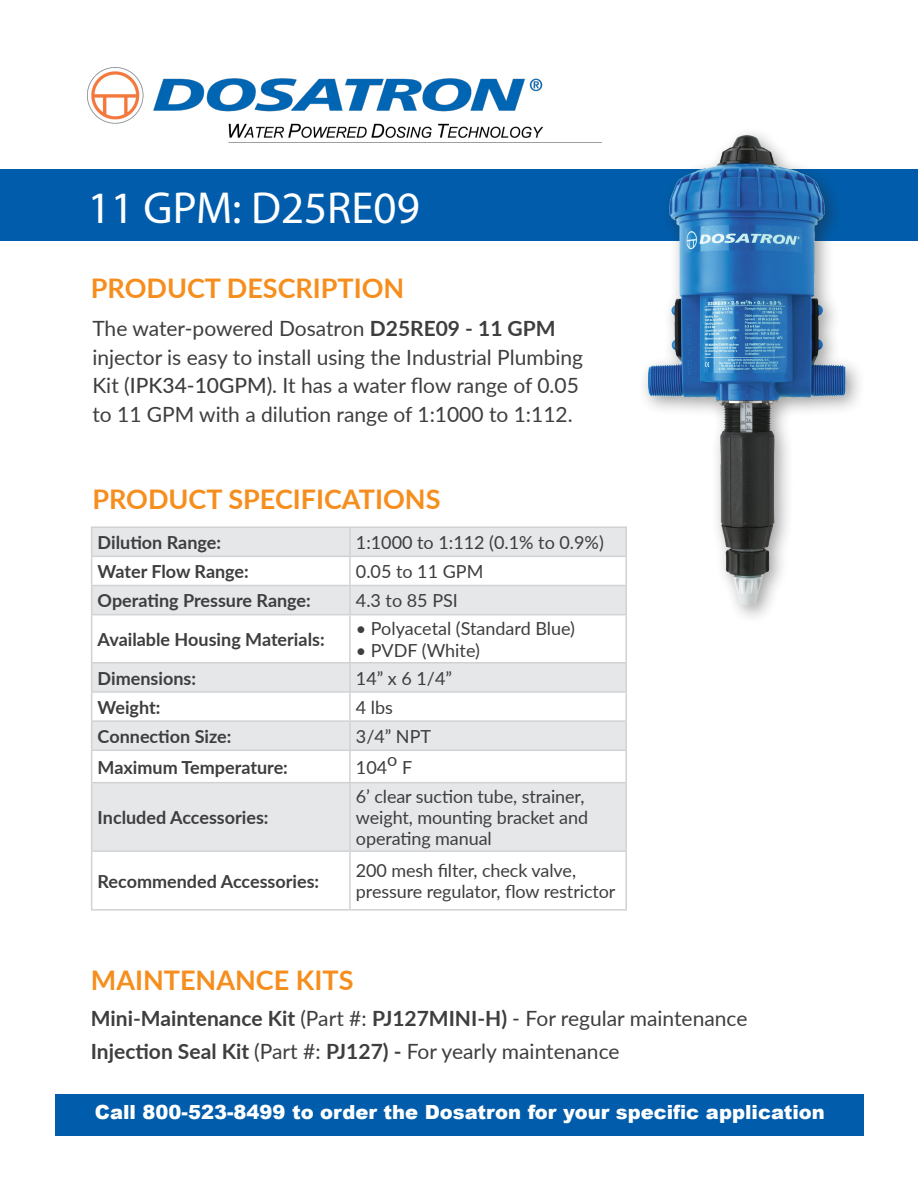
<style>
.page{position:relative;width:918px;height:1188px;background:#fff}
.page>*{position:absolute;margin:0;border:0;box-sizing:border-box;transform-origin:0 0}
.t1{font:45px "Myriad Pro";color:#fff}
.t2{font:700 27px "Lato";color:#f68e1e}
.t3{font:21px/28.5px "Lato";color:#3e3e3f}
.t4{font:700 21px "Lato";color:#3e3e3f}
.t5{font:900 19.5px "Arial";color:#fff}
.t6{font:18px/21px "Lato";letter-spacing:-.005em;color:#3e3e3f}
.t7{font:700 18px "Lato";color:#3e3e3f}
.s1{font-weight:700}
.s2{font-weight:500}
.s3{font-weight:400}
</style>
<div class="page">
<div style="left:0;top:170px;width:918px;height:71px;background:#015dab"></div>
<div style="left:56px;top:1094px;width:808px;height:42px;background:#015dab"></div>
<img style="left:88px;top:67px;width:514px;height:76px">
<svg style="left:92px;top:528px;width:534px;height:322px;fill:#e6e7e9"></svg>
<hr style="left:91px;top:526px;width:259px;height:2px;background:#d1d2d4">
<hr style="left:350px;top:526px;width:277px;height:2px;background:#d1d2d4">
<hr style="left:349px;top:528px;width:2px;height:28px;background:#d1d2d4">
<hr style="left:91px;top:556px;width:259px;height:1px;background:#d1d2d4">
<hr style="left:350px;top:556px;width:277px;height:1px;background:#d1d2d4">
<hr style="left:349px;top:557px;width:2px;height:28px;background:#d1d2d4">
<hr style="left:91px;top:585px;width:259px;height:1px;background:#d1d2d4">
<svg style="left:91px;top:528px;width:1px;height:86px"></svg>
<hr style="left:350px;top:585px;width:277px;height:1px;background:#d1d2d4">
<hr style="left:349px;top:586px;width:2px;height:28px;background:#d1d2d4">
<svg style="left:626px;top:528px;width:1px;height:86px"></svg>
<hr style="left:91px;top:614px;width:259px;height:1px;background:#d1d2d4">
<hr style="left:91px;top:615px;width:1px;height:47px;background:#d1d2d4">
<hr style="left:350px;top:614px;width:277px;height:1px;background:#d1d2d4">
<hr style="left:349px;top:615px;width:2px;height:47px;background:#d1d2d4">
<hr style="left:626px;top:615px;width:1px;height:47px;background:#d1d2d4">
<hr style="left:91px;top:662px;width:259px;height:2px;background:#d1d2d4">
<hr style="left:350px;top:662px;width:277px;height:2px;background:#d1d2d4">
<hr style="left:349px;top:664px;width:2px;height:27px;background:#d1d2d4">
<hr style="left:91px;top:691px;width:259px;height:2px;background:#d1d2d4">
<hr style="left:350px;top:691px;width:277px;height:2px;background:#d1d2d4">
<hr style="left:349px;top:693px;width:2px;height:27px;background:#d1d2d4">
<hr style="left:91px;top:720px;width:259px;height:2px;background:#d1d2d4">
<svg style="left:91px;top:664px;width:1px;height:86px"></svg>
<hr style="left:350px;top:720px;width:277px;height:2px;background:#d1d2d4">
<hr style="left:349px;top:722px;width:2px;height:28px;background:#d1d2d4">
<svg style="left:626px;top:664px;width:1px;height:86px"></svg>
<hr style="left:91px;top:750px;width:259px;height:1px;background:#d1d2d4">
<hr style="left:91px;top:751px;width:1px;height:31px;background:#d1d2d4">
<hr style="left:350px;top:750px;width:277px;height:1px;background:#d1d2d4">
<hr style="left:349px;top:751px;width:2px;height:31px;background:#d1d2d4">
<hr style="left:626px;top:751px;width:1px;height:31px;background:#d1d2d4">
<hr style="left:91px;top:782px;width:259px;height:1px;background:#d1d2d4">
<hr style="left:91px;top:783px;width:1px;height:67px;background:#d1d2d4">
<hr style="left:350px;top:782px;width:277px;height:1px;background:#d1d2d4">
<hr style="left:349px;top:783px;width:2px;height:67px;background:#d1d2d4">
<hr style="left:626px;top:783px;width:1px;height:67px;background:#d1d2d4">
<hr style="left:91px;top:850px;width:259px;height:2px;background:#d1d2d4">
<hr style="left:91px;top:852px;width:1px;height:57px;background:#d1d2d4">
<hr style="left:350px;top:850px;width:277px;height:2px;background:#d1d2d4">
<hr style="left:349px;top:852px;width:2px;height:57px;background:#d1d2d4">
<hr style="left:626px;top:852px;width:1px;height:57px;background:#d1d2d4">
<hr style="left:91px;top:909px;width:259px;height:2px;background:#d1d2d4">
<hr style="left:350px;top:909px;width:277px;height:2px;background:#d1d2d4">
<div style="left:638px;top:126px;width:227px;height:499px;background:#231f20;opacity:.43"></div>
<img style="left:632px;top:126px;width:220px;height:495px">
<p class="t1" style="left:88px;top:180px;width:333px">11 GPM: D25RE09</p>
<p class="t2" style="left:91px;top:268px;width:315px">PRODUCT DESCRIPTION</p>
<p class="t3" style="left:92px;top:313px;width:492px">The water-powered Dosatron <span class="s1">D25RE09 - 11 GPM </span>injector is easy to install using the Industrial Plumbing Kit (<span class="s2">IPK34-10GPM</span>). It has a water flow range of 0.05 to 11 GPM with a dilution range of 1:1000 to 1:112.</p>
<p class="t2" style="left:92px;top:479px;width:350px">PRODUCT SPECIFICATIONS</p>
<p class="t7" style="left:98px;top:529px;width:125px">Dilution Range:</p>
<p class="t6" style="left:356px;top:531px;width:249px">1:1000 to 1:112 (0.1% to 0.9%)</p>
<p class="t7" style="left:98px;top:558px;width:153px">Water Flow Range:</p>
<p class="t6" style="left:356px;top:560px;width:129px">0.05 to 11 GPM</p>
<p class="t7" style="left:98px;top:588px;width:215px">Operating Pressure Range:</p>
<p class="t6" style="left:356px;top:590px;width:104px">4.3 to 85 PSI</p>
<p class="t7" style="left:98px;top:626px;width:229px">Available Housing Materials:</p>
<p class="t6" style="left:356px;top:617px;width:221px">• Polyacetal (Standard Blue)</p>
<p class="t6" style="left:356px;top:639px;width:125px">• PVDF (White)</p>
<p class="t7" style="left:98px;top:665px;width:100px">Dimensions:</p>
<p class="t6" style="left:356px;top:667px;width:98px">14” x 6 1/4”</p>
<p class="t7" style="left:98px;top:694px;width:64px">Weight:</p>
<p class="t6" style="left:356px;top:696px;width:39px">4 lbs</p>
<p class="t7" style="left:98px;top:723px;width:135px">Connection Size:</p>
<p class="t6" style="left:356px;top:725px;width:77px">3/4” NPT</p>
<p class="t7" style="left:98px;top:754px;width:192px">Maximum Temperature:</p>
<p class="t6" style="left:356px;top:756px;width:58px">104o F</p>
<p class="t7" style="left:98px;top:804px;width:172px">Included Accessories:</p>
<p class="t6" style="left:356px;top:785px;width:234px">6’ clear suction tube, strainer, weight, mounting bracket and</p>
<p class="t6" style="left:356px;top:827px;width:137px">operating manual</p>
<p class="t7" style="left:98px;top:868px;width:223px">Recommended Accessories:</p>
<p class="t6" style="left:356px;top:859px;width:222px">200 mesh filter, check valve,</p>
<p class="t6" style="left:356px;top:880px;width:261px">pressure regulator, flow restrictor</p>
<p class="t2" style="left:91px;top:960px;width:264px">MAINTENANCE KITS</p>
<p class="t4" style="left:91px;top:1003px;width:658px">Mini-Maintenance Kit <span class="s3">(Part #:</span> PJ127MINI-H) <span class="s3">- For regular maintenance</span></p>
<p class="t3" style="left:91px;top:1036px;width:530px"><span class="s1">Injection Seal Kit</span> (Part #: <span class="s1">PJ127) -</span> For yearly maintenance</p>
<p class="t5" style="left:95px;top:1098px;width:731px">Call 800-523-8499 to order the Dosatron for your specific application</p>
</div>
